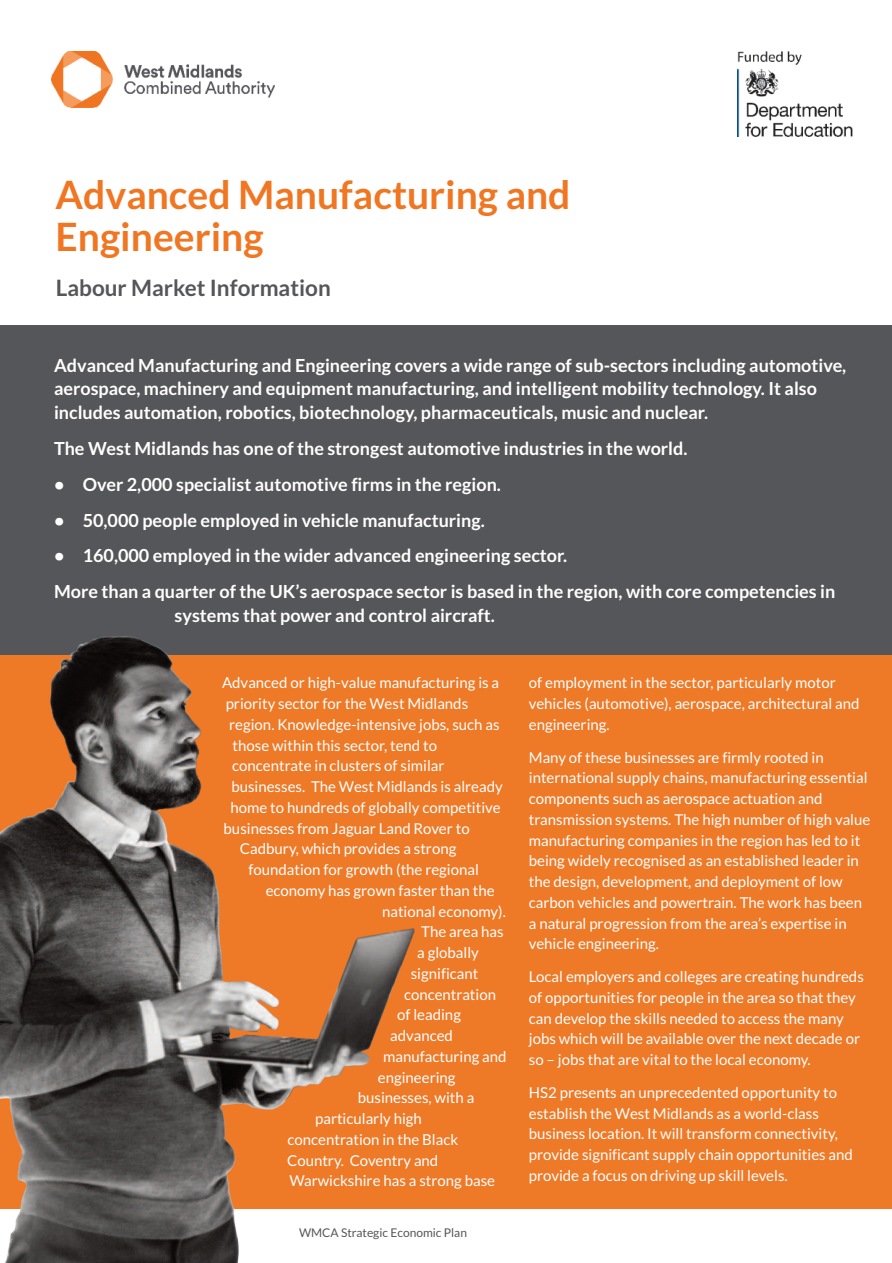
<style>
.page{position:relative;width:892px;height:1263px;background:#fff}
.page>*{position:absolute;margin:0;border:0;box-sizing:border-box;transform-origin:0 0}
.t1{font:700 39px/41.5px "Lato";color:#f07622}
.t2{font:700 22.5px "Lato";color:#555659}
.t3{font:700 18px/23.7px "Lato";color:#fff}
.t4{font:15px/20.7px "Lato";color:#fff}
.t5{font:12px "Lato";color:#555659}
</style>
<div class="page">
<div style="left:0;top:355px;width:892px;height:854px;background:#ee7927"></div>
<div style="left:0;top:325px;width:892px;height:330px;background:#555659"></div>
<img style="left:52px;top:52px;width:223px;height:55px">
<img style="left:737px;top:51px;width:116px;height:85px">
<img style="left:0;top:636px;width:415px;height:627px">
<h1 class="t1" style="left:56px;top:175px;width:516px">Advanced Manufacturing and<br>Engineering</h1>
<h2 class="t2" style="left:56px;top:275px;width:276px">Labour Market Information</h2>
<p class="t3" style="left:54px;top:354px;width:793px">Advanced Manufacturing and Engineering covers a wide range of sub-sectors including automotive, aerospace, machinery and equipment manufacturing, and intelligent mobility technology. It also includes automation, robotics, biotechnology, pharmaceuticals, music and nuclear.</p>
<p class="t3" style="left:54px;top:437px;width:635px">The West Midlands has one of the strongest automotive industries in the world.</p>
<p class="t3" style="left:54px;top:473px;width:448px">• Over 2,000 specialist automotive firms in the region.</p>
<p class="t3" style="left:54px;top:508px;width:432px">• 50,000 people employed in vehicle manufacturing.</p>
<p class="t3" style="left:54px;top:538px;width:782px;line-height:35.7px">• 160,000 employed in the wider advanced engineering sector.<br>More than a quarter of the UK’s aerospace sector is based in the region, with core competencies in</p>
<p class="t3" style="left:175px;top:604px;width:322px">systems that power and control aircraft.</p>
<p class="t4" style="left:222px;top:673px;width:279px">Advanced or high-value manufacturing is a</p>
<p class="t4" style="left:226px;top:693px;width:244px">priority sector for the West Midlands</p>
<p class="t4" style="left:229px;top:714px;width:272px">region. Knowledge-intensive jobs, such as</p>
<p class="t4" style="left:232px;top:735px;width:206px">those within this sector, tend to</p>
<p class="t4" style="left:232px;top:756px;width:214px">concentrate in clusters of similar</p>
<p class="t4" style="left:231px;top:776px;width:273px">businesses. The West Midlands is already</p>
<p class="t4" style="left:230px;top:797px;width:272px">home to hundreds of globally competitive</p>
<p class="t4" style="left:224px;top:818px;width:247px">businesses from Jaguar Land Rover to</p>
<p class="t4" style="left:240px;top:839px;width:218px">Cadbury, which provides a strong</p>
<p class="t4" style="left:248px;top:859px;width:232px">foundation for growth (the regional</p>
<p class="t4" style="left:266px;top:880px;width:230px">economy has grown faster than the</p>
<p class="t4" style="left:382px;top:901px;width:125px">national economy).</p>
<p class="t4" style="left:421px;top:922px;width:84px">The area has</p>
<p class="t4" style="left:417px;top:942px;width:63px">a globally</p>
<p class="t4" style="left:411px;top:963px;width:69px">significant</p>
<p class="t4" style="left:404px;top:984px;width:93px">concentration</p>
<p class="t4" style="left:397px;top:1005px;width:65px">of leading</p>
<p class="t4" style="left:390px;top:1025px;width:64px">advanced</p>
<p class="t4" style="left:383px;top:1046px;width:125px">manufacturing and</p>
<p class="t4" style="left:378px;top:1067px;width:79px">engineering</p>
<p class="t4" style="left:358px;top:1088px;width:118px">businesses, with a</p>
<p class="t4" style="left:315px;top:1109px;width:108px">particularly high</p>
<p class="t4" style="left:287px;top:1129px;width:172px">concentration in the Black</p>
<p class="t4" style="left:287px;top:1150px;width:153px">Country. Coventry and</p>
<p class="t4" style="left:289px;top:1171px;width:207px">Warwickshire has a strong base</p>
<p class="t5" style="left:299px;top:1226px;width:169px">WMCA Strategic Economic Plan</p>
<p class="t4" style="left:529px;top:673px;width:332px">of employment in the sector, particularly motor vehicles (automotive), aerospace, architectural and engineering.</p>
<p class="t4" style="left:529px;top:747px;width:343px">Many of these businesses are firmly rooted in international supply chains, manufacturing essential components such as aerospace actuation and transmission systems. The high number of high value manufacturing companies in the region has led to it being widely recognised as an established leader in the design, development, and deployment of low carbon vehicles and powertrain. The work has been a natural progression from the area’s expertise in vehicle engineering.</p>
<p class="t4" style="left:529px;top:966px;width:336px">Local employers and colleges are creating hundreds of opportunities for people in the area so that they can develop the skills needed to access the many jobs which will be available over the next decade or so – jobs that are vital to the local economy.</p>
<p class="t4" style="left:529px;top:1082px;width:325px">HS2 presents an unprecedented opportunity to establish the West Midlands as a world-class business location. It will transform connectivity, provide significant supply chain opportunities and provide a focus on driving up skill levels.</p>
</div>
